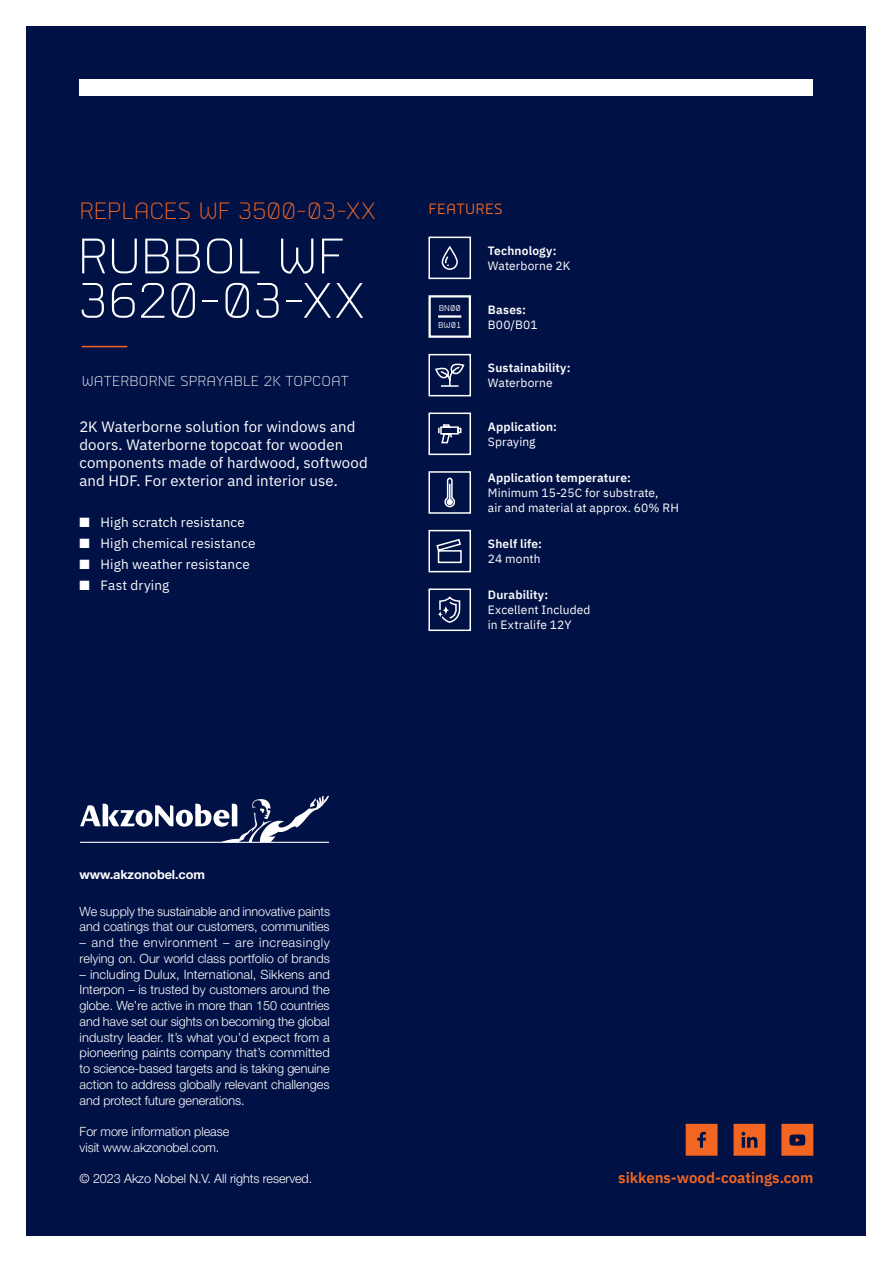
<style>
.page{position:relative;width:893px;height:1263px;background:#fff}
.page>*{position:absolute;margin:0;border:0;box-sizing:border-box;transform-origin:0 0}
.t1{font:300 50.25px "Nubb";letter-spacing:-.01em;color:#fff}
.t2{font:300 23.85px "Nubb";letter-spacing:.005em;color:#f36621}
.t3{font:15px/18px "IBM Plex Sans";letter-spacing:.005em;color:#fff}
.t4{font:600 15px "IBM Plex Sans";color:#f36621}
.t5{font:15px "Nubb";letter-spacing:.02em;color:#f36621}
.t6{font:300 14.55px "Nubb";letter-spacing:.01em;color:#fff}
.t7{font:13.5px "IBM Plex Sans";letter-spacing:.01em;color:#fff}
.Boilerplate{font:300 12.75px/15.8px "Helvetica Neue LT Pro";letter-spacing:-.005em;color:#fff}
.Web_address{font:700 12.75px "Helvetica Neue LT Pro";letter-spacing:-.01em;color:#fff}
.t8{font:12px/15px "IBM Plex Sans";letter-spacing:.01em;color:#fff}
.t9{font:600 12px/15px "IBM Plex Sans";letter-spacing:.01em;color:#fff}
.t10{font:8.55px/16.6px "Nubb";color:#fff}
.s1{font-weight:600}
.s2{font-weight:400}
</style>
<div class="page">
<div style="left:27px;top:27px;width:839px;height:1209px;background:#001145"></div>
<svg style="left:686px;top:1124px;width:32px;height:32px"></svg>
<svg style="left:733px;top:1124px;width:32px;height:32px"></svg>
<svg style="left:781px;top:1124px;width:32px;height:32px"></svg>
<hr style="left:80px;top:842px;width:249px;height:1px;background:#fff">
<svg style="left:80px;top:796px;width:249px;height:46px"></svg>
<hr style="left:82px;top:346px;width:45px;height:1px;background:#f36621">
<div style="left:80px;top:80px;width:733px;height:16px;background:#fff"></div>
<svg style="left:428px;top:236px;width:43px;height:44px"></svg>
<svg style="left:428px;top:412px;width:43px;height:44px"></svg>
<svg style="left:428px;top:353px;width:43px;height:44px"></svg>
<svg style="left:428px;top:588px;width:43px;height:44px"></svg>
<svg style="left:428px;top:529px;width:43px;height:44px"></svg>
<div style="left:428px;top:295px;width:43px;height:43px;border:2px solid #fff"></div>
<hr style="left:438px;top:315px;width:23px;height:3px;background:#fff">
<svg style="left:428px;top:471px;width:43px;height:43px"></svg>
<p class="t2" style="left:79px;top:195px;width:298px">REPLACES WF 3500-03-XX</p>
<p class="t1" style="left:78px;top:224px;width:268px">RUBBOL WF</p>
<p class="t1" style="left:78px;top:269px;width:288px">3620-03-XX</p>
<p class="t6" style="left:82px;top:372px;width:269px">WATERBORNE SPRAYABLE 2K TOPCOAT</p>
<p class="t3" style="left:79px;top:416px;width:290px">2K Waterborne solution for windows and doors. Waterborne topcoat for wooden components made of hardwood, softwood and HDF. For exterior and interior use.</p>
<p class="t7" style="left:79px;top:511px;width:167px">■ High scratch resistance</p>
<p class="t7" style="left:79px;top:532px;width:178px">■ High chemical resistance</p>
<p class="t7" style="left:79px;top:553px;width:172px">■ High weather resistance</p>
<p class="t7" style="left:79px;top:574px;width:91px">■ Fast drying</p>
<p class="t5" style="left:428px;top:199px;width:76px">FEATURES</p>
<p class="t10" style="left:438px;top:300px;width:25px">BN00<br>BW01</p>
<p class="t8" style="left:488px;top:242px;width:84px"><span class="s1">Technology:<br></span>Waterborne 2K</p>
<p class="t8" style="left:488px;top:301px;width:51px"><span class="s1">Bases:<br></span>B00/B01</p>
<p class="t9" style="left:488px;top:360px;width:84px">Sustainability:<br><span class="s2">Waterborne</span></p>
<p class="t9" style="left:488px;top:418px;width:70px">Application:<br><span class="s2">Spraying</span></p>
<p class="t8" style="left:488px;top:469px;width:192px"><span class="s1">Application temperature:<br></span>Minimum 15-25C for substrate,<br>air and material at approx. 60% RH</p>
<p class="t9" style="left:488px;top:535px;width:56px">Shelf life:<br><span class="s2">24 month</span></p>
<p class="t8" style="left:488px;top:587px;width:104px"><span class="s1">Durability:<br></span>Excellent Included in Extralife 12Y</p>
<p class="Web_address" style="left:80px;top:867px;width:127px">www.akzonobel.com</p>
<p class="Boilerplate" style="left:80px;top:903px;width:252px">We supply the sustainable and innovative paints and coatings that our customers, communities</p>
<p class="Boilerplate" style="left:80px;top:934px;width:252px">– and the environment – are increasingly relying on. Our world class portfolio of brands</p>
<p class="Boilerplate" style="left:80px;top:966px;width:252px;text-align:justify">– including Dulux, International, Sikkens and Interpon – is trusted by customers around the globe. We’re active in more than 150 countries and have set our sights on becoming the global industry leader. It’s what you’d expect from a pioneering paints company that’s committed to science-based targets and is taking genuine action to address globally relevant challenges and protect future generations.</p>
<p class="Boilerplate" style="left:80px;top:1123px;width:151px">For more information please visit www.akzonobel.com.</p>
<p class="Boilerplate" style="left:80px;top:1171px;width:234px">© 2023 Akzo Nobel N.V. All rights reserved.</p>
<p class="t4" style="left:618px;top:1165px;width:197px">sikkens-wood-coatings.com</p>
</div>
